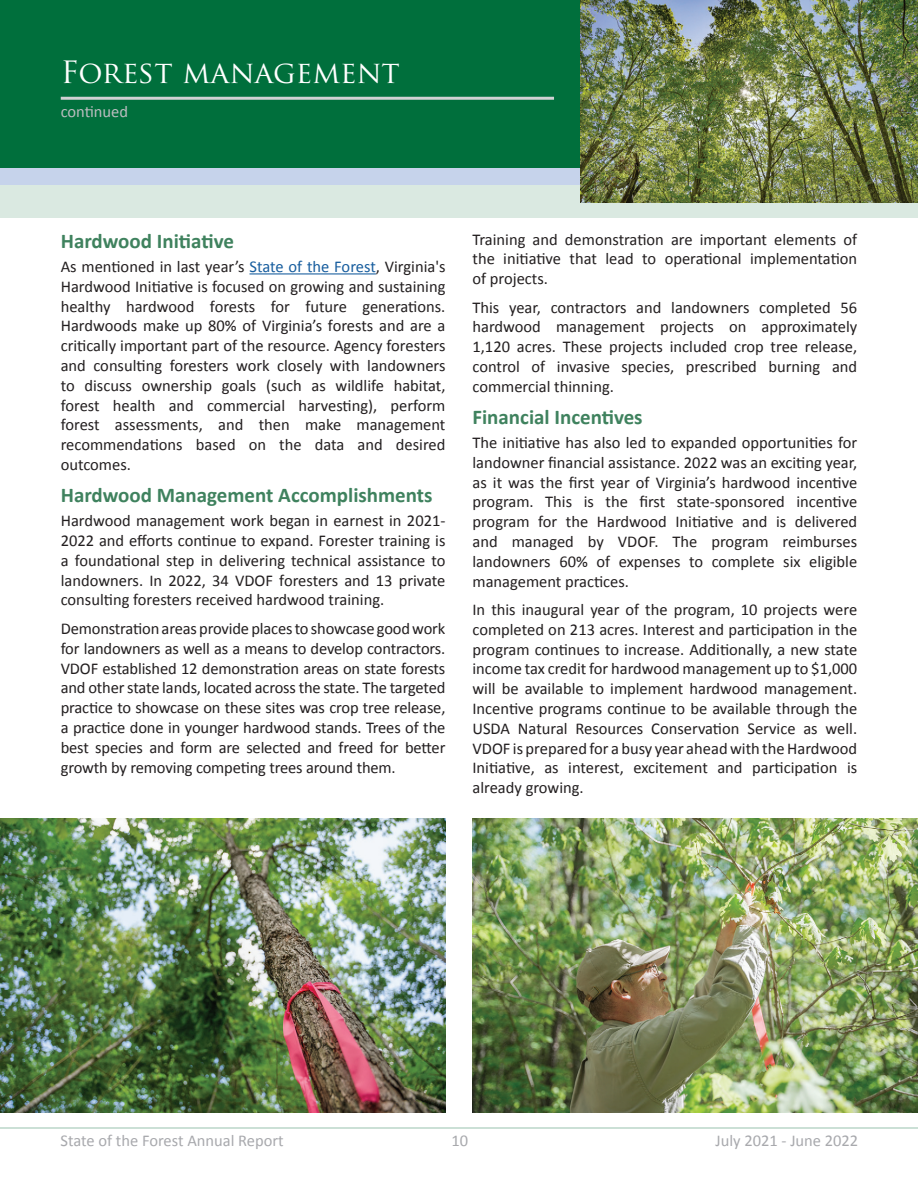
<style>
.page{position:relative;width:918px;height:1188px;background:#fff}
.page>*{position:absolute;margin:0;border:0;box-sizing:border-box;transform-origin:0 0}
.t1{font:30px "Trajan Pro";color:#fff}
.t2{font:700 21px "Calibri";color:#3f825e}
.t3{font:16.5px/19.8px "Calibri";color:#231f20;text-align:justify}
.t4{font:16.5px "Calibri";color:#a8a9ad}
.t5{font:16.5px "Calibri";color:#bcbdc0}
.s1{color:#175d9e}
</style>
<div class="page">
<div style="left:0;top:0;width:918px;height:202px;background:#006f3c"></div>
<div style="left:0;top:168px;width:918px;height:25px;background:#c6d3eb"></div>
<div style="left:0;top:186px;width:918px;height:32px;background:#dae9e1"></div>
<hr style="left:0;top:1127px;width:918px;height:2px;background:#bbd7c9">
<hr style="left:250px;top:273px;width:126px;height:1px;background:#175d9e">
<hr style="left:61px;top:97px;width:493px;height:3px;background:#d1d2d4">
<img style="left:580px;top:0;width:338px;height:202px">
<img style="left:0;top:819px;width:446px;height:293px">
<img style="left:472px;top:819px;width:446px;height:293px">
<h1 class="t1" style="left:61px;top:53px;width:341px">Forest management</h1>
<p class="t5" style="left:61px;top:101px;width:69px">continued</p>
<p class="t2" style="left:61px;top:228px;width:175px">Hardwood Initiative</p>
<p class="t3" style="left:61px;top:256px;width:386px">As mentioned in last year’s <span class="s1">State of the Forest</span>, Virginia's Hardwood Initiative is focused on growing and sustaining healthy hardwood forests for future generations.<br>Hardwoods make up 80% of Virginia’s forests and are a critically important part of the resource. Agency foresters and consulting foresters work closely with landowners to discuss ownership goals (such as wildlife habitat, forest health and commercial harvesting), perform forest assessments, and then make management recommendations based on the data and desired outcomes.</p>
<p class="t2" style="left:61px;top:482px;width:373px">Hardwood Management Accomplishments</p>
<p class="t3" style="left:61px;top:510px;width:386px">Hardwood management work began in earnest in 2021- 2022 and efforts continue to expand. Forester training is a foundational step in delivering technical assistance to landowners. In 2022, 34 VDOF foresters and 13 private consulting foresters received hardwood training.</p>
<p class="t3" style="left:61px;top:618px;width:386px">Demonstration areas provide places to showcase good work for landowners as well as a means to develop contractors.<br>VDOF established 12 demonstration areas on state forests and other state lands, located across the state. The targeted practice to showcase on these sites was crop tree release, a practice done in younger hardwood stands. Trees of the best species and form are selected and freed for better growth by removing competing trees around them.</p>
<p class="t3" style="left:473px;top:228px;width:386px">Training and demonstration are important elements of the initiative that lead to operational implementation of projects.</p>
<p class="t3" style="left:473px;top:296px;width:386px">This year, contractors and landowners completed 56 hardwood management projects on approximately 1,120 acres. These projects included crop tree release, control of invasive species, prescribed burning and commercial thinning.</p>
<p class="t2" style="left:472px;top:403px;width:172px">Financial Incentives</p>
<p class="t3" style="left:472px;top:432px;width:386px">The initiative has also led to expanded opportunities for landowner financial assistance. 2022 was an exciting year, as it was the first year of Virginia’s hardwood incentive program. This is the first state-sponsored incentive program for the Hardwood Initiative and is delivered and managed by VDOF. The program reimburses landowners 60% of expenses to complete six eligible management practices.</p>
<p class="t3" style="left:472px;top:599px;width:386px">In this inaugural year of the program, 10 projects were completed on 213 acres. Interest and participation in the program continues to increase. Additionally, a new state income tax credit for hardwood management up to $1,000 will be available to implement hardwood management.<br>Incentive programs continue to be available through the USDA Natural Resources Conservation Service as well.<br>VDOF is prepared for a busy year ahead with the Hardwood Initiative, as interest, excitement and participation is already growing.</p>
<p class="t4" style="left:60px;top:1131px;width:225px">State of the Forest Annual Report</p>
<p class="t4" style="left:451px;top:1131px;width:18px">10</p>
<p class="t4" style="left:715px;top:1131px;width:144px">July 2021 - June 2022</p>
</div>
